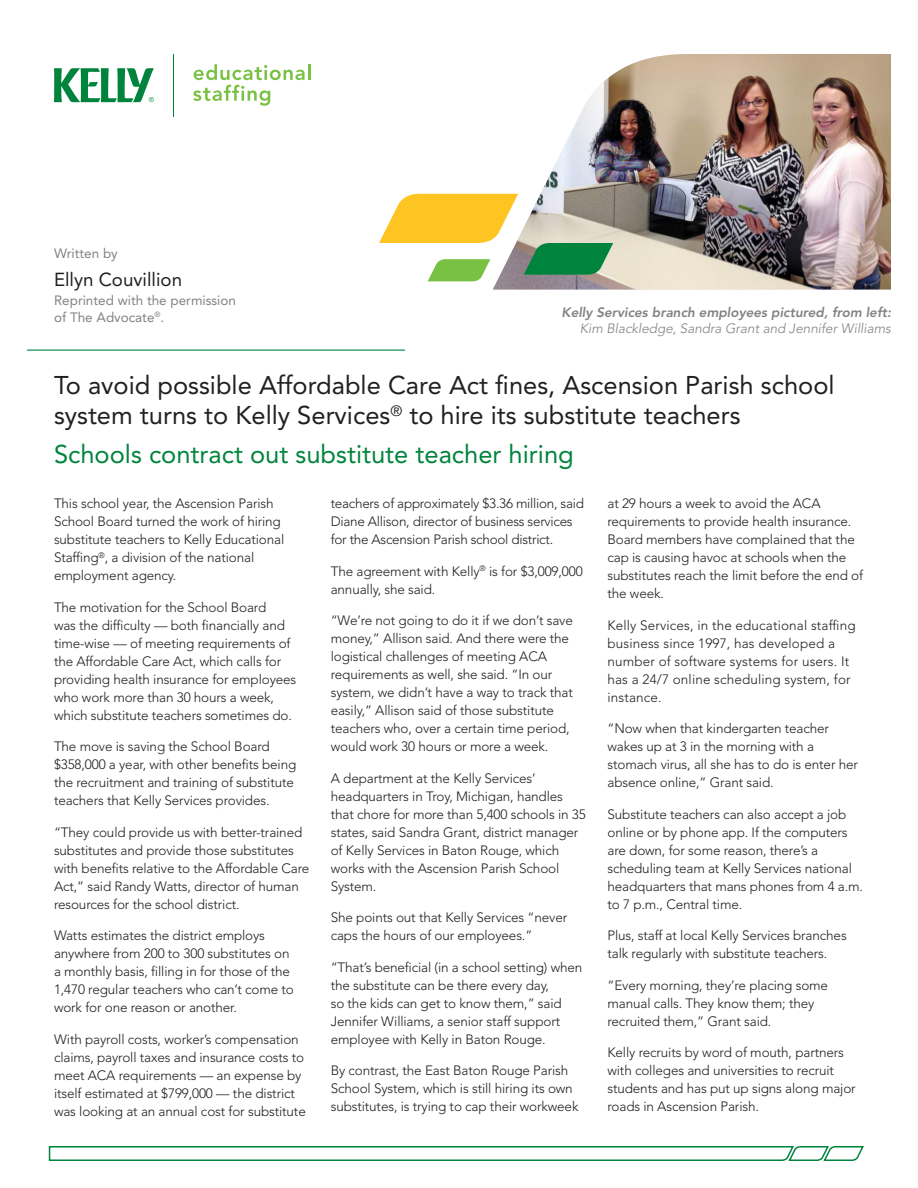
<style>
.page{position:relative;width:918px;height:1188px;background:#fff}
.page>*{position:absolute;margin:0;border:0;box-sizing:border-box;transform-origin:0 0}
.t1{font:25.5px/30px "Avenir LT Std";color:#231f20}
.t2{font:25.5px "Avenir LT Std";color:#00843d}
.t3{font:18.75px "Avenir LT Std";color:#231f20}
.t4{font:300 13.5px/18px "Avenir LT Std";letter-spacing:-.01em;color:#231f20}
.t5{font:300 13.5px/18px "Avenir LT Std";letter-spacing:.01em;color:#231f20}
.t6{font:13.5px/16.5px "Avenir LT Std";color:#808285}
.t7{font:italic 800 13.5px "Avenir LT Std";color:#808285}
.t8{font:italic 300 13.5px "Avenir LT Std";color:#808285}
</style>
<div class="page">
<img style="left:493px;top:54px;width:398px;height:236px">
<svg style="left:524px;top:243px;width:89px;height:32px;background:#258d52"></svg>
<svg style="left:379px;top:194px;width:139px;height:49px"></svg>
<svg style="left:428px;top:259px;width:62px;height:22px"></svg>
<svg style="left:48px;top:1146px;width:816px;height:15px"></svg>
<svg style="left:193px;top:64px;width:117px;height:42px"></svg>
<svg style="left:54px;top:68px;width:100px;height:34px"></svg>
<hr style="left:174px;top:54px;width:1px;height:62px;background:#00843d">
<hr style="left:27px;top:350px;width:378px;height:1px;background:#00843d">
<p class="t6" style="left:54px;top:245px;width:65px">Written by</p>
<p class="t3" style="left:54px;top:269px;width:130px">Ellyn Couvillion</p>
<p class="t6" style="left:54px;top:293px;width:184px">Reprinted with the permission of The Advocate<sup>®</sup>.</p>
<p class="t7" style="left:561px;top:304px;width:331px">Kelly Services branch employees pictured, from left:</p>
<p class="t8" style="left:580px;top:321px;width:313px">Kim Blackledge, Sandra Grant and Jennifer Williams</p>
<p class="t1" style="left:54px;top:371px;width:782px">To avoid possible Affordable Care Act fines, Ascension Parish school system turns to Kelly Services<sup>®</sup> to hire its substitute teachers</p>
<p class="t2" style="left:54px;top:439px;width:521px">Schools contract out substitute teacher hiring</p>
<p class="t4" style="left:54px;top:494px;width:232px">This school year, the Ascension Parish School Board turned the work of hiring substitute teachers to Kelly Educational Staffing<sup>®</sup>, a division of the national employment agency.</p>
<p class="t4" style="left:54px;top:598px;width:244px">The motivation for the School Board<br>was the difficulty — both financially and time-wise — of meeting requirements of the Affordable Care Act, which calls for providing health insurance for employees who work more than 30 hours a week, which substitute teachers sometimes do.</p>
<p class="t4" style="left:54px;top:737px;width:244px">The move is saving the School Board $358,000 a year, with other benefits being the recruitment and training of substitute teachers that Kelly Services provides.</p>
<p class="t4" style="left:54px;top:823px;width:257px">“They could provide us with better-trained substitutes and provide those substitutes with benefits relative to the Affordable Care Act,” said Randy Watts, director of human resources for the school district.</p>
<p class="t4" style="left:54px;top:926px;width:241px">Watts estimates the district employs anywhere from 200 to 300 substitutes on a monthly basis, filling in for those of the 1,470 regular teachers who can’t come to work for one reason or another.</p>
<p class="t4" style="left:54px;top:1030px;width:253px">With payroll costs, worker’s compensation claims, payroll taxes and insurance costs to meet ACA requirements — an expense by itself estimated at $799,000 — the district was looking at an annual cost for substitute</p>
<p class="t4" style="left:331px;top:494px;width:255px">teachers of approximately $3.36 million, said<br>Diane Allison, director of business services for the Ascension Parish school district.</p>
<p class="t4" style="left:331px;top:562px;width:253px">The agreement with Kelly<sup>®</sup> is for $3,009,000 annually, she said.</p>
<p class="t4" style="left:331px;top:611px;width:244px">“We’re not going to do it if we don’t save money,” Allison said. And there were the logistical challenges of meeting ACA requirements as well, she said. “In our system, we didn’t have a way to track that easily,” Allison said of those substitute teachers who, over a certain time period, would work 30 hours or more a week.</p>
<p class="t4" style="left:331px;top:769px;width:257px">A department at the Kelly Services’ headquarters in Troy, Michigan, handles that chore for more than 5,400 schools in 35 states, said Sandra Grant, district manager of Kelly Services in Baton Rouge, which works with the Ascension Parish School System.</p>
<p class="t4" style="left:331px;top:908px;width:238px">She points out that Kelly Services “never caps the hours of our employees.”</p>
<p class="t4" style="left:331px;top:958px;width:253px">“That’s beneficial (in a school setting) when the substitute can be there every day,<br>so the kids can get to know them,” said Jennifer Williams, a senior staff support employee with Kelly in Baton Rouge.</p>
<p class="t4" style="left:331px;top:1061px;width:249px">By contrast, the East Baton Rouge Parish<br>School System, which is still hiring its own substitutes, is trying to cap their workweek</p>
<p class="t4" style="left:608px;top:494px;width:257px">at 29 hours a week to avoid the ACA requirements to provide health insurance.<br>Board members have complained that the cap is causing havoc at schools when the substitutes reach the limit before the end of the week.</p>
<p class="t5" style="left:608px;top:616px;width:250px">Kelly Services, in the educational staffing business since 1997, has developed a number of software systems for users. It has a 24/7 online scheduling system, for instance.</p>
<p class="t4" style="left:608px;top:719px;width:252px">“Now when that kindergarten teacher wakes up at 3 in the morning with a stomach virus, all she has to do is enter her absence online,” Grant said.</p>
<p class="t4" style="left:608px;top:805px;width:257px">Substitute teachers can also accept a job online or by phone app. If the computers are down, for some reason, there’s a scheduling team at Kelly Services national headquarters that mans phones from 4 a.m. to 7 p.m., Central time.</p>
<p class="t4" style="left:608px;top:926px;width:241px">Plus, staff at local Kelly Services branches talk regularly with substitute teachers.</p>
<p class="t4" style="left:608px;top:976px;width:222px">“Every morning, they’re placing some manual calls. They know them; they recruited them,” Grant said.</p>
<p class="t4" style="left:608px;top:1043px;width:250px">Kelly recruits by word of mouth, partners with colleges and universities to recruit students and has put up signs along major roads in Ascension Parish.</p>
</div>
